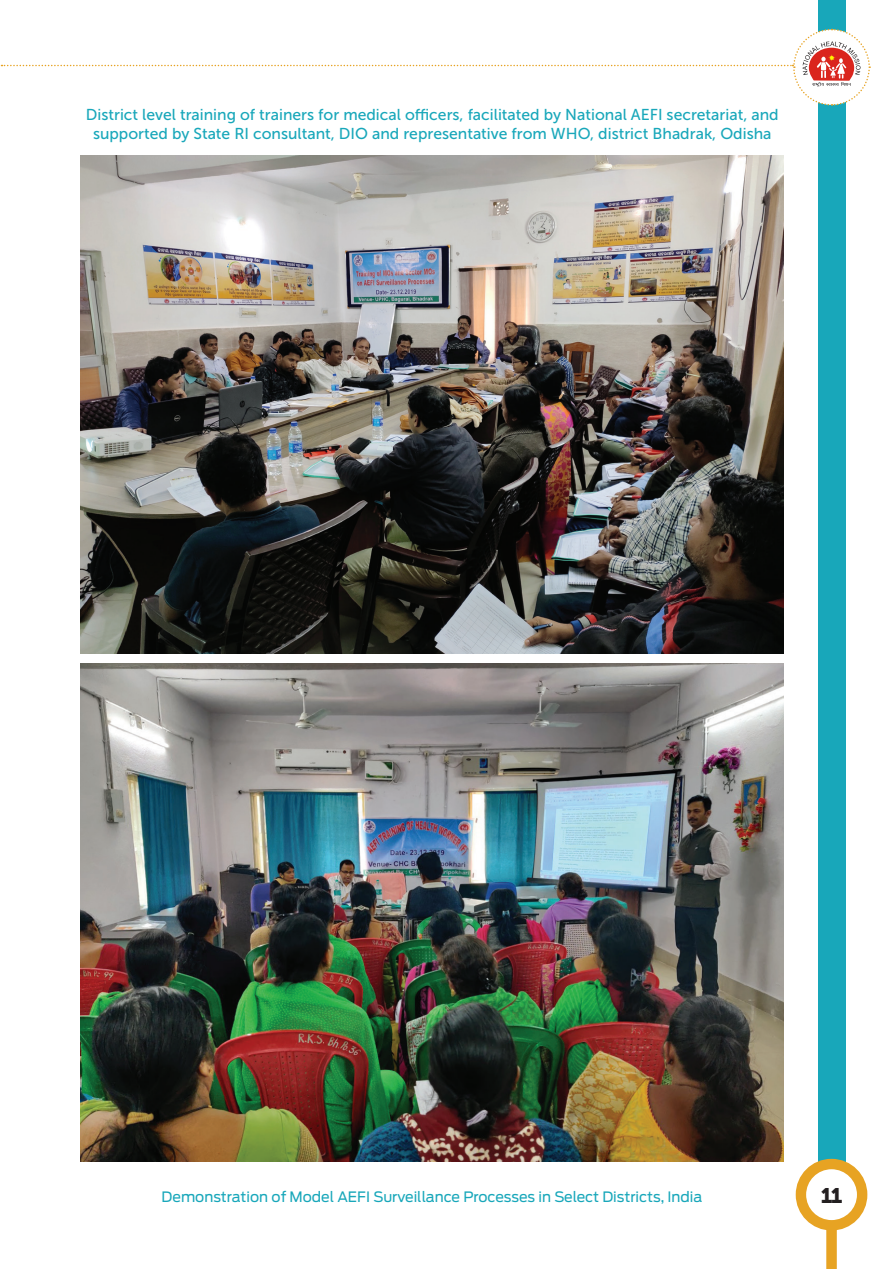
<style>
.page{position:relative;width:891px;height:1269px;background:#fff}
.page>*{position:absolute;margin:0;border:0;box-sizing:border-box;transform-origin:0 0}
.t1{font:21px "Museo Sans 900";color:#231f20}
.Table_figure_head{font:15.75px/18.9px "Museo Sans 500";color:#18a7ba;text-align:center}
.t2{font:14.25px "Antenna";color:#18a7ba}
</style>
<div class="page">
<div style="left:818px;top:0;width:27px;height:1198px;background:#18a7ba"></div>
<svg style="left:801px;top:1164px;width:61px;height:61px"></svg>
<div style="left:796px;top:1159px;width:71px;height:71px;border:10px solid #e7a323;border-radius:50%"></div>
<div style="left:826px;top:1223px;width:11px;height:46px;background:#e7a323"></div>
<svg style="left:2px;top:28px;width:869px;height:78px"></svg>
<img style="left:80px;top:156px;width:703px;height:497px">
<img style="left:80px;top:664px;width:703px;height:497px">
<p class="Table_figure_head" style="left:86px;top:105px;width:694px">District level training of trainers for medical officers, facilitated by National AEFI secretariat, and supported by State RI consultant, DIO and representative from WHO, district Bhadrak, Odisha</p>
<p class="t2" style="left:162px;top:1188px;width:542px">Demonstration of Model AEFI Surveillance Processes in Select Districts, India</p>
<h1 class="t1" style="left:821px;top:1184px;width:23px">11</h1>
</div>
